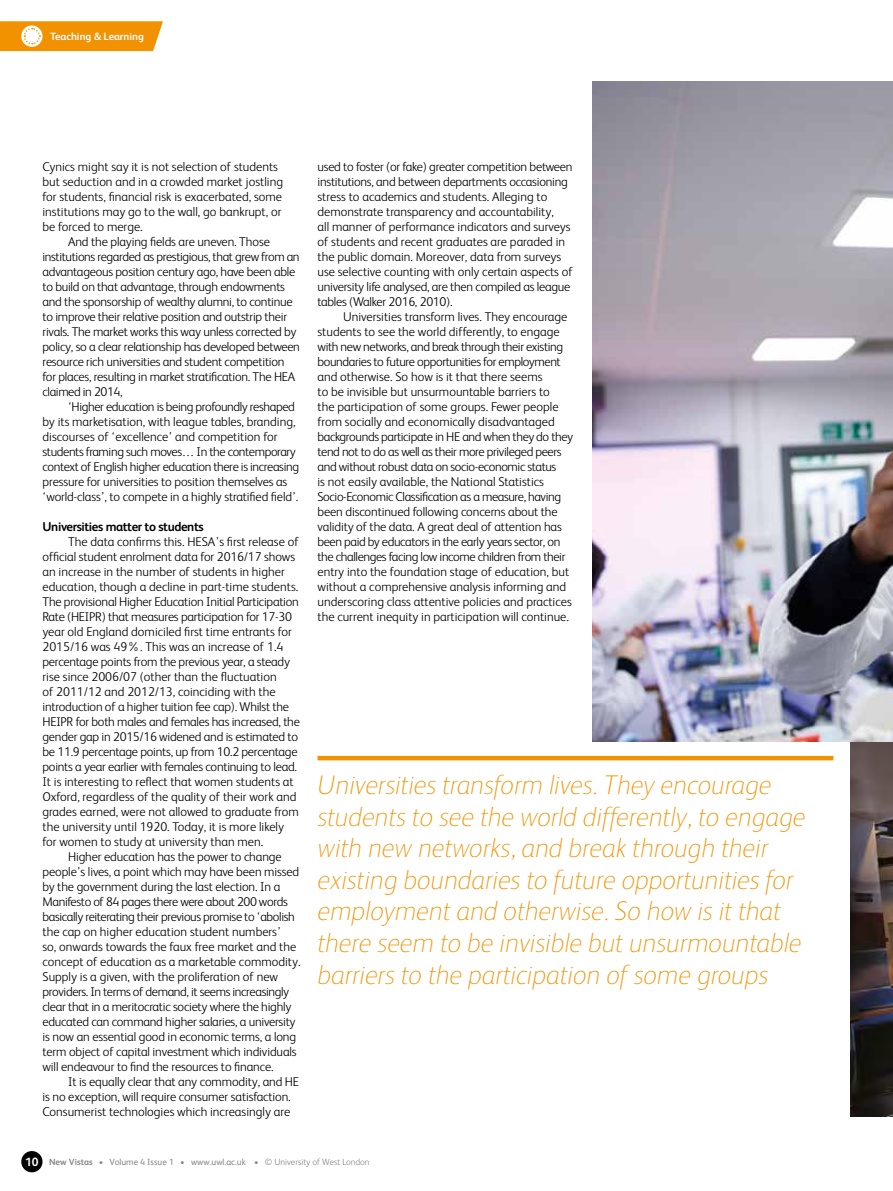
<style>
.page{position:relative;width:893px;height:1191px;background:#fff}
.page>*{position:absolute;margin:0;border:0;box-sizing:border-box;transform-origin:0 0}
.t1{font:italic 100 27px/31.5px "FS Albert";color:#f39200}
.t2{font:300 12.75px/15px "FS Albert";letter-spacing:-.01em;color:#000}
.t3{font:700 12.75px "FS Albert";letter-spacing:-.03em;color:#000}
.t4{font:700 10.5px "FS Albert";color:#fff}
.t5{font:300 9px "FS Albert";color:#878787}
.s1{font-weight:700;font-size:12px;color:#fff}
.s2{font-weight:700}
.s3{font-weight:400}
</style>
<div class="page">
<div style="left:21px;top:1151px;width:22px;height:21px;background:#000;border-radius:50%"></div>
<img style="left:850px;top:741px;width:43px;height:375px">
<svg style="left:0;top:21px;width:163px;height:30px;background:#f49d1a"></svg>
<hr style="left:317px;top:756px;width:516px;height:4px;background:#f39200">
<img style="left:592px;top:81px;width:301px;height:660px">
<p class="t4" style="left:50px;top:29px;width:95px">Teaching &amp; Learning</p>
<p class="t2" style="left:43px;top:159px;width:242px">Cynics might say it is not selection of students but seduction and in a crowded market jostling for students, financial risk is exacerbated, some institutions may go to the wall, go bankrupt, or be forced to merge.</p>
<p class="t2" style="left:43px;top:234px;width:259px;text-indent:26px">And the playing fields are uneven. Those institutions regarded as prestigious, that grew from an advantageous position century ago, have been able to build on that advantage, through endowments and the sponsorship of wealthy alumni, to continue to improve their relative position and outstrip their rivals. The market works this way unless corrected by policy, so a clear relationship has developed between resource rich universities and student competition for places, resulting in market stratification. The HEA claimed in 2014,</p>
<p class="t2" style="left:43px;top:398px;width:258px;text-indent:26px">‘Higher education is being profoundly reshaped by its marketisation, with league tables, branding, discourses of ‘excellence’ and competition for students framing such moves… In the contemporary context of English higher education there is increasing pressure for universities to position themselves as ‘world-class’, to compete in a highly stratified field’.</p>
<p class="t3" style="left:43px;top:518px;width:163px">Universities matter to students</p>
<p class="t2" style="left:43px;top:533px;width:259px;text-indent:26px">The data confirms this. HESA’s first release of official student enrolment data for 2016/17 shows an increase in the number of students in higher education, though a decline in part-time students.<br>The provisional Higher Education Initial Participation Rate (HEIPR) that measures participation for 17-30 year old England domiciled first time entrants for 2015/16 was 49%. This was an increase of 1.4 percentage points from the previous year, a steady rise since 2006/07 (other than the fluctuation<br>of 2011/12 and 2012/13, coinciding with the introduction of a higher tuition fee cap). Whilst the HEIPR for both males and females has increased, the gender gap in 2015/16 widened and is estimated to be 11.9 percentage points, up from 10.2 percentage points a year earlier with females continuing to lead.<br>It is interesting to reflect that women students at Oxford, regardless of the quality of their work and grades earned, were not allowed to graduate from the university until 1920. Today, it is more likely for women to study at university than men.</p>
<p class="t2" style="left:43px;top:848px;width:259px;text-indent:26px">Higher education has the power to change people’s lives, a point which may have been missed by the government during the last election. In a Manifesto of 84 pages there were about 200 words basically reiterating their previous promise to ‘abolish the cap on higher education student numbers’<br>so, onwards towards the faux free market and the concept of education as a marketable commodity.<br>Supply is a given, with the proliferation of new providers. In terms of demand, it seems increasingly clear that in a meritocratic society where the highly educated can command higher salaries, a university is now an essential good in economic terms, a long term object of capital investment which individuals will endeavour to find the resources to finance.</p>
<p class="t2" style="left:43px;top:1073px;width:258px;text-indent:26px">It is equally clear that any commodity, and HE is no exception, will require consumer satisfaction.<br>Consumerist technologies which increasingly are</p>
<p class="t2" style="left:317px;top:158px;width:257px">used to foster (or fake) greater competition between institutions, and between departments occasioning stress to academics and students. Alleging to demonstrate transparency and accountability,<br>all manner of performance indicators and surveys of students and recent graduates are paraded in the public domain. Moreover, data from surveys use selective counting with only certain aspects of university life analysed, are then compiled as league tables (Walker 2016, 2010).</p>
<p class="t2" style="left:317px;top:308px;width:257px;text-indent:26px">Universities transform lives. They encourage students to see the world differently, to engage with new networks, and break through their existing boundaries to future opportunities for employment and otherwise. So how is it that there seems<br>to be invisible but unsurmountable barriers to<br>the participation of some groups. Fewer people from socially and economically disadvantaged backgrounds participate in HE and when they do they tend not to do as well as their more privileged peers and without robust data on socio-economic status<br>is not easily available, the National Statistics Socio-Economic Classification as a measure, having been discontinued following concerns about the validity of the data. A great deal of attention has been paid by educators in the early years sector, on the challenges facing low income children from their entry into the foundation stage of education, but without a comprehensive analysis informing and underscoring class attentive policies and practices the current inequity in participation will continue.</p>
<p class="t1" style="left:317px;top:768px;width:489px">Universities transform lives. They encourage students to see the world differently, to engage with new networks, and break through their existing boundaries to future opportunities for employment and otherwise. So how is it that there seem to be invisible but unsurmountable barriers to the participation of some groups</p>
<p class="t5" style="left:25px;top:1156px;width:346px"><span class="s1">10</span> <span class="s2">New Vistas</span> • <span class="s3">Volume 4 Issue 1</span> • <span class="s3">www.uwl.ac.uk</span> • © University of West London</p>
</div>
